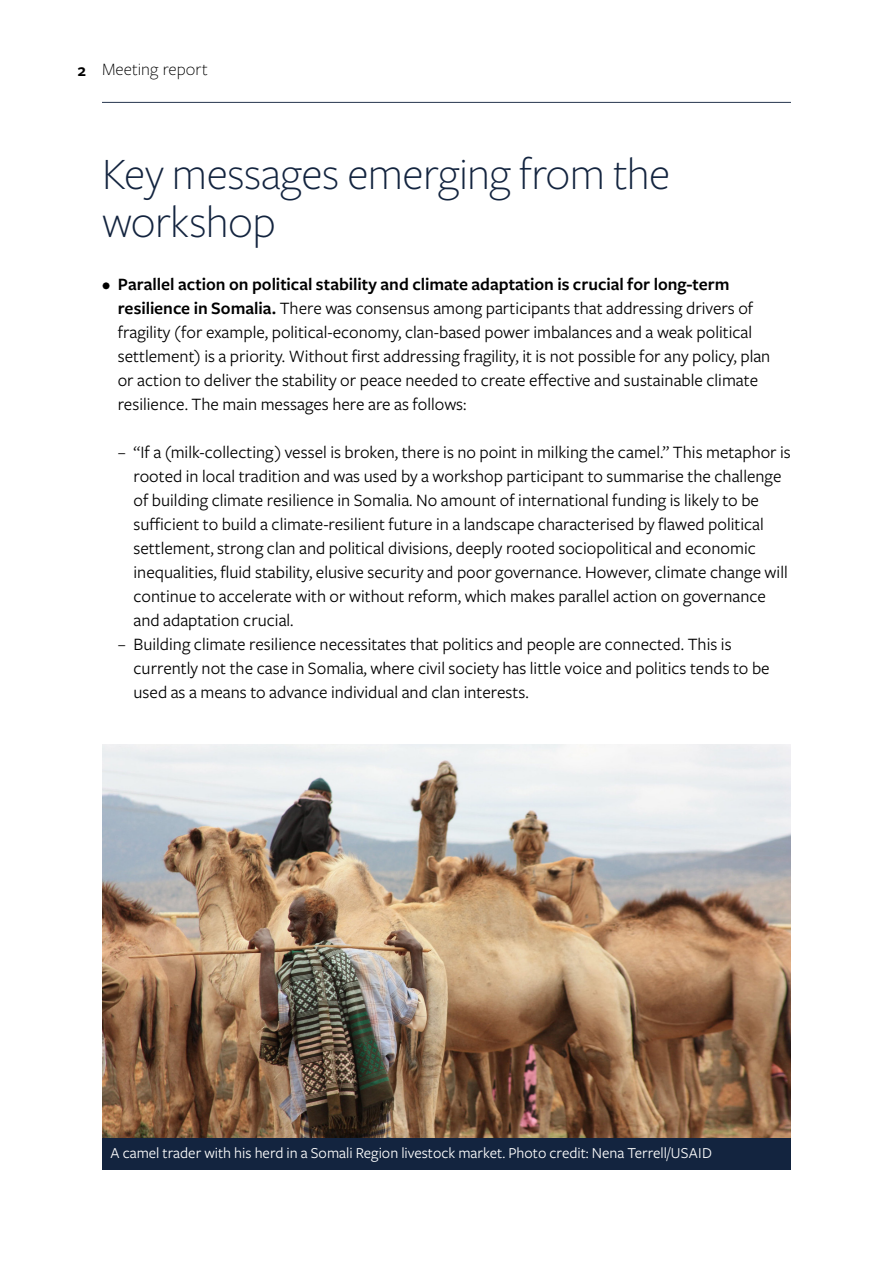
<style>
.page{position:relative;width:893px;height:1263px;background:#fff}
.page>*{position:absolute;margin:0;border:0;box-sizing:border-box;transform-origin:0 0}
.t1{font:300 46.5px/48px "Freight Sans Pro";letter-spacing:-.015em;color:#13243f}
.t2{font:18px/24px "Freight Sans Pro";color:#000}
.t3{font:300 18px "Freight Sans Pro";color:#000}
.t4{font:15.75px "Freight Sans Pro";color:#fff}
.s1{font-weight:600}
</style>
<div class="page">
<hr style="left:102px;top:102px;width:689px;height:1px;background:#13243f">
<img style="left:102px;top:744px;width:689px;height:394px">
<div style="left:102px;top:1138px;width:689px;height:32px;background:#13243f"></div>
<p class="t3" style="left:78px;top:58px;width:132px"><span class="s1">2</span> Meeting report</p>
<h1 class="t1" style="left:102px;top:148px;width:570px">Key messages emerging from the workshop</h1>
<p class="t2" style="left:118px;top:271px;width:654px;text-indent:-16px">• <span class="s1">Parallel action on political stability and climate adaptation is crucial for long-term resilience in Somalia.</span> There was consensus among participants that addressing drivers of fragility (for example, political-economy, clan-based power imbalances and a weak political settlement) is a priority. Without first addressing fragility, it is not possible for any policy, plan or action to deliver the stability or peace needed to create effective and sustainable climate resilience. The main messages here are as follows:</p>
<p class="t2" style="left:133px;top:439px;width:659px;text-indent:-16px">– “If a (milk-collecting) vessel is broken, there is no point in milking the camel.” This metaphor is rooted in local tradition and was used by a workshop participant to summarise the challenge of building climate resilience in Somalia. No amount of international funding is likely to be sufficient to build a climate-resilient future in a landscape characterised by flawed political settlement, strong clan and political divisions, deeply rooted sociopolitical and economic inequalities, fluid stability, elusive security and poor governance. However, climate change will continue to accelerate with or without reform, which makes parallel action on governance and adaptation crucial.</p>
<p class="t2" style="left:133px;top:631px;width:638px;text-indent:-16px">– Building climate resilience necessitates that politics and people are connected. This is currently not the case in Somalia, where civil society has little voice and politics tends to be used as a means to advance individual and clan interests.</p>
<p class="t4" style="left:111px;top:1142px;width:603px">A camel trader with his herd in a Somali Region livestock market. Photo credit: Nena Terrell/USAID</p>
</div>
